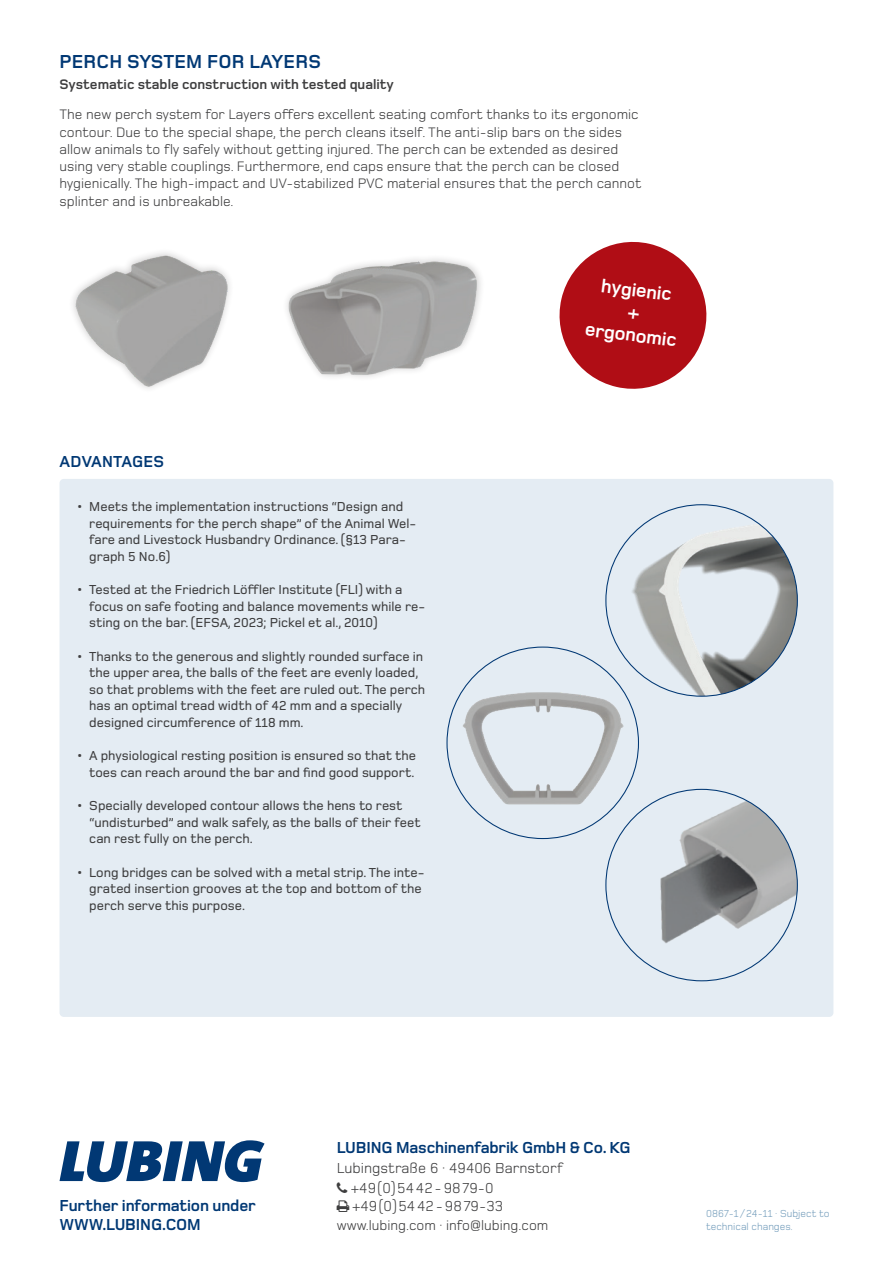
<style>
.page{position:relative;width:893px;height:1263px;background:#fff}
.page>*{position:absolute;margin:0;border:0;box-sizing:border-box;transform-origin:0 0}
.t1{font:700 19.5px "Foundry Monoline";letter-spacing:.01em;color:#013874}
.t2{font:700 19.5px/22.5px "Foundry Monoline";color:#fff;text-align:center}
.t3{font:700 16.5px/19.8px "Foundry Monoline";letter-spacing:-.01em;color:#013874}
.t4{font:700 16.5px "Foundry Monoline";letter-spacing:.01em;color:#013874}
.t5{font:15px/20.1px "Foundry Monoline";color:#3e3e3f}
.t6{font:14.25px/17.2px "Foundry Monoline";color:#3e3e3f}
.t7{font:700 14.25px "Foundry Monoline";color:#3e3e3f}
.t8{font:500 13.5px/16.5px "Foundry Monoline";color:#3e3e3f}
.t9{font:10.5px/12.6px "Foundry Monoline";color:#749dbb}
</style>
<div class="page">
<div style="left:60px;top:479px;width:773px;height:538px;background:#e4ecf3;border-radius:4px"></div>
<svg style="left:60px;top:1140px;width:205px;height:42px"></svg>
<img style="left:73px;top:252px;width:157px;height:137px">
<svg style="left:598px;top:241px;width:109px;height:140px"></svg>
<img style="left:286px;top:251px;width:381px;height:138px">
<img style="left:606px;top:505px;width:191px;height:191px;border-radius:96px">
<img style="left:448px;top:647px;width:190px;height:191px">
<img style="left:606px;top:789px;width:191px;height:192px;border-radius:96px">
<h1 class="t1" style="left:60px;top:51px;width:263px">PERCH SYSTEM FOR LAYERS</h1>
<p class="t7" style="left:60px;top:77px;width:336px">Systematic stable construction with tested quality</p>
<p class="t6" style="left:60px;top:106px;width:583px">The new perch system for Layers offers excellent seating comfort thanks to its ergonomic contour. Due to the special shape, the perch cleans itself. The anti-slip bars on the sides allow animals to fly safely without getting injured. The perch can be extended as desired using very stable couplings. Furthermore, end caps ensure that the perch can be closed hygienically. The high-impact and UV-stabilized PVC material ensures that the perch cannot splinter and is unbreakable.</p>
<p class="t4" style="left:60px;top:453px;width:106px">ADVANTAGES</p>
<p class="t8" style="left:89px;top:499px;width:329px;text-indent:-13px">• Meets the implementation instructions “Design and requirements for the perch shape” of the Animal Wel&shy;fare and Livestock Husbandry Ordinance. (§13 Para&shy;graph 5 No.6)</p>
<p class="t8" style="left:89px;top:582px;width:337px;text-indent:-13px">• Tested at the Friedrich Löffler Institute (FLI) with a focus on safe footing and balance movements while re&shy;sting on the bar. (EFSA, 2023; Pickel et al., 2010)</p>
<p class="t8" style="left:89px;top:648px;width:337px;text-indent:-13px">• Thanks to the generous and slightly rounded surface in the upper area, the balls of the feet are evenly loaded, so that problems with the feet are ruled out. The perch has an optimal tread width of 42 mm and a specially designed circumference of 118 mm.</p>
<p class="t8" style="left:77px;top:748px;width:341px;text-align:right">• A physiological resting position is ensured so that the toes can reach around the bar and find good support.</p>
<p class="t8" style="left:89px;top:798px;width:333px;text-indent:-13px">• Specially developed contour allows the hens to rest “undisturbed” and walk safely, as the balls of their feet can rest fully on the perch.</p>
<p class="t8" style="left:89px;top:864px;width:337px;text-indent:-13px">• Long bridges can be solved with a metal strip. The inte&shy;grated insertion grooves at the top and bottom of the perch serve this purpose.</p>
<h1 class="t2" style="left:592px;top:273px;width:94px;rotate:7deg">hygienic<br>+ ergonomic</h1>
<p class="t3" style="left:60px;top:1195px;width:198px">Further information under<br>WWW.LUBING.COM</p>
<p class="t3" style="left:337px;top:1137px;width:295px">LUBING Maschinenfabrik GmbH &amp; Co. KG</p>
<p class="t5" style="left:351px;top:1158px;width:214px;text-indent:-14px">Lubingstraße 6 · 49406 Barnstorf +49(0)5442-9879-0</p>
<p class="t5" style="left:352px;top:1196px;width:152px">+49(0)5442-9879-33</p>
<p class="t6" style="left:337px;top:1217px;width:213px">www.lubing.com · info@lubing.com</p>
<p class="t9" style="left:706px;top:1207px;width:125px">0867-1 /24-11 · Subject to technical changes.</p>
</div>
